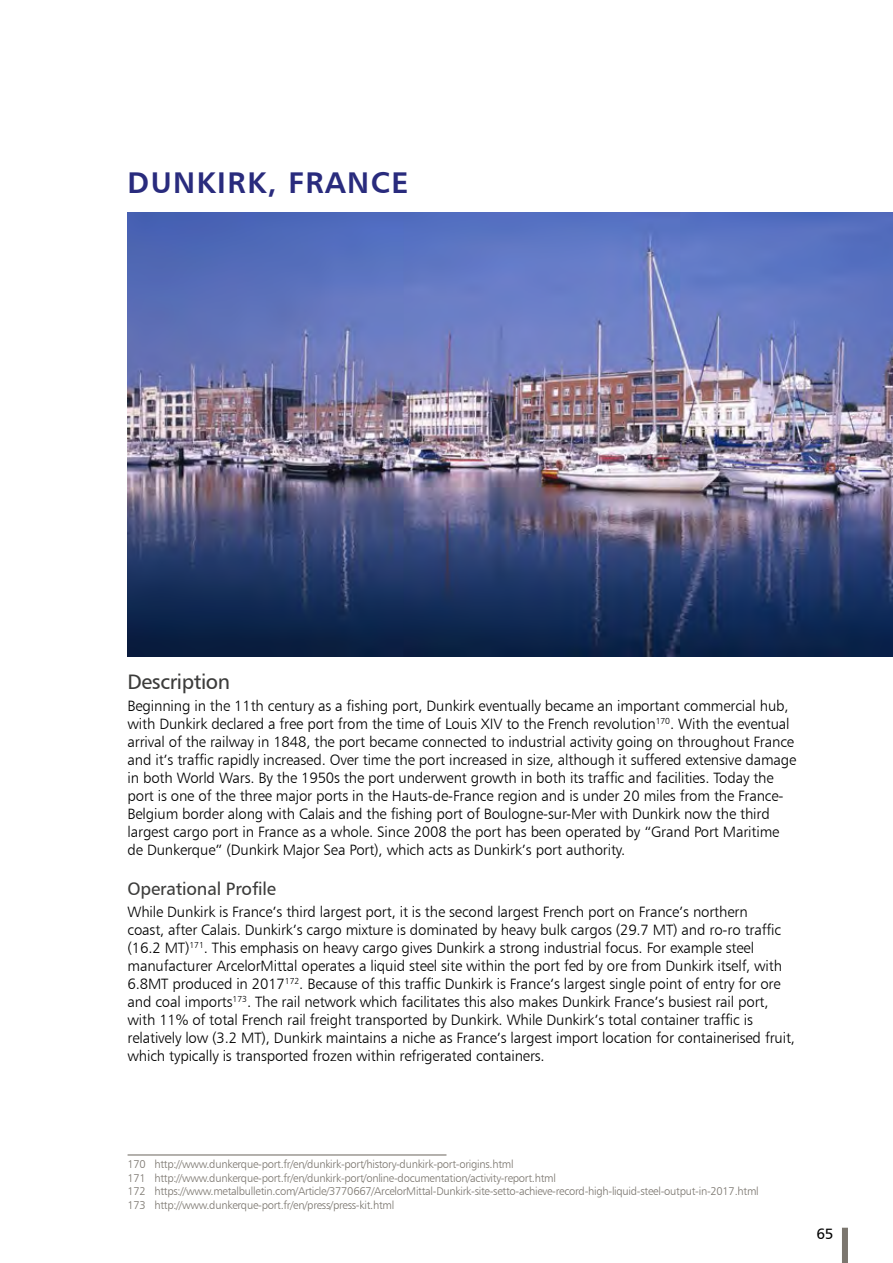
<style>
.page{position:relative;width:893px;height:1263px;background:#fff}
.page>*{position:absolute;margin:0;border:0;box-sizing:border-box;transform-origin:0 0}
.t1{font:30px "Humanist 777 BT Bold B";letter-spacing:.05em;color:#292b7d}
.t2{font:21px "Humanist 777 BT Roman B";letter-spacing:-.02em;color:#3c3c3b}
.t3{font:18px "Humanist 777 BT Roman B";letter-spacing:-.01em;color:#3c3c3b}
.t4{font:15px/18px "Humanist 777 BT Light B";letter-spacing:-.01em;color:#000}
.t5{font:15px "Humanist 777 BT Roman B";color:#000}
.t6{font:11.25px/13.5px "Humanist 777 BT Light B";letter-spacing:-.025em;color:#7b766f}
</style>
<div class="page">
<div style="left:842px;top:1228px;width:6px;height:35px;background:#7b766f"></div>
<hr style="left:128px;top:1154px;width:318px;height:1px;background:#7b766f">
<img style="left:127px;top:213px;width:766px;height:443px">
<h1 class="t1" style="left:128px;top:163px;width:283px">DUNKIRK, FRANCE</h1>
<h2 class="t2" style="left:128px;top:669px;width:104px">Description</h2>
<p class="t4" style="left:128px;top:697px;width:670px">Beginning in the 11th century as a fishing port, Dunkirk eventually became an important commercial hub, with Dunkirk declared a free port from the time of Louis XIV to the French revolution<sup>170</sup>. With the eventual arrival of the railway in 1848, the port became connected to industrial activity going on throughout France and it’s traffic rapidly increased. Over time the port increased in size, although it suffered extensive damage in both World Wars. By the 1950s the port underwent growth in both its traffic and facilities. Today the port is one of the three major ports in the Hauts-de-France region and is under 20 miles from the France-Belgium border along with Calais and the fishing port of Boulogne-sur-Mer with Dunkirk now the third largest cargo port in France as a whole. Since 2008 the port has been operated by “Grand Port Maritime de Dunkerque” (Dunkirk Major Sea Port), which acts as Dunkirk’s port authority.</p>
<p class="t3" style="left:128px;top:877px;width:150px">Operational Profile</p>
<p class="t4" style="left:128px;top:903px;width:669px">While Dunkirk is France’s third largest port, it is the second largest French port on France’s northern<br>coast, after Calais. Dunkirk’s cargo mixture is dominated by heavy bulk cargos (29.7 MT) and ro-ro traffic (16.2 MT)<sup>171</sup>. This emphasis on heavy cargo gives Dunkirk a strong industrial focus. For example steel manufacturer ArcelorMittal operates a liquid steel site within the port fed by ore from Dunkirk itself, with 6.8MT produced in 2017<sup>172</sup>. Because of this traffic Dunkirk is France’s largest single point of entry for ore and coal imports<sup>173</sup>. The rail network which facilitates this also makes Dunkirk France’s busiest rail port, with 11% of total French rail freight transported by Dunkirk. While Dunkirk’s total container traffic is relatively low (3.2 MT), Dunkirk maintains a niche as France’s largest import location for containerised fruit, which typically is transported frozen within refrigerated containers.</p>
<p class="t6" style="left:128px;top:1158px;width:633px">170 http://www.dunkerque-port.fr/en/dunkirk-port/history-dunkirk-port-origins.html<br>171 http://www.dunkerque-port.fr/en/dunkirk-port/online-documentation/activity-report.html<br>172 https://www.metalbulletin.com/Article/3770667/ArcelorMittal-Dunkirk-site-setto-achieve-record-high-liquid-steel-output-in-2017.html 173 http://www.dunkerque-port.fr/en/press/press-kit.html</p>
<p class="t5" style="left:816px;top:1224px;width:18px">65</p>
</div>
